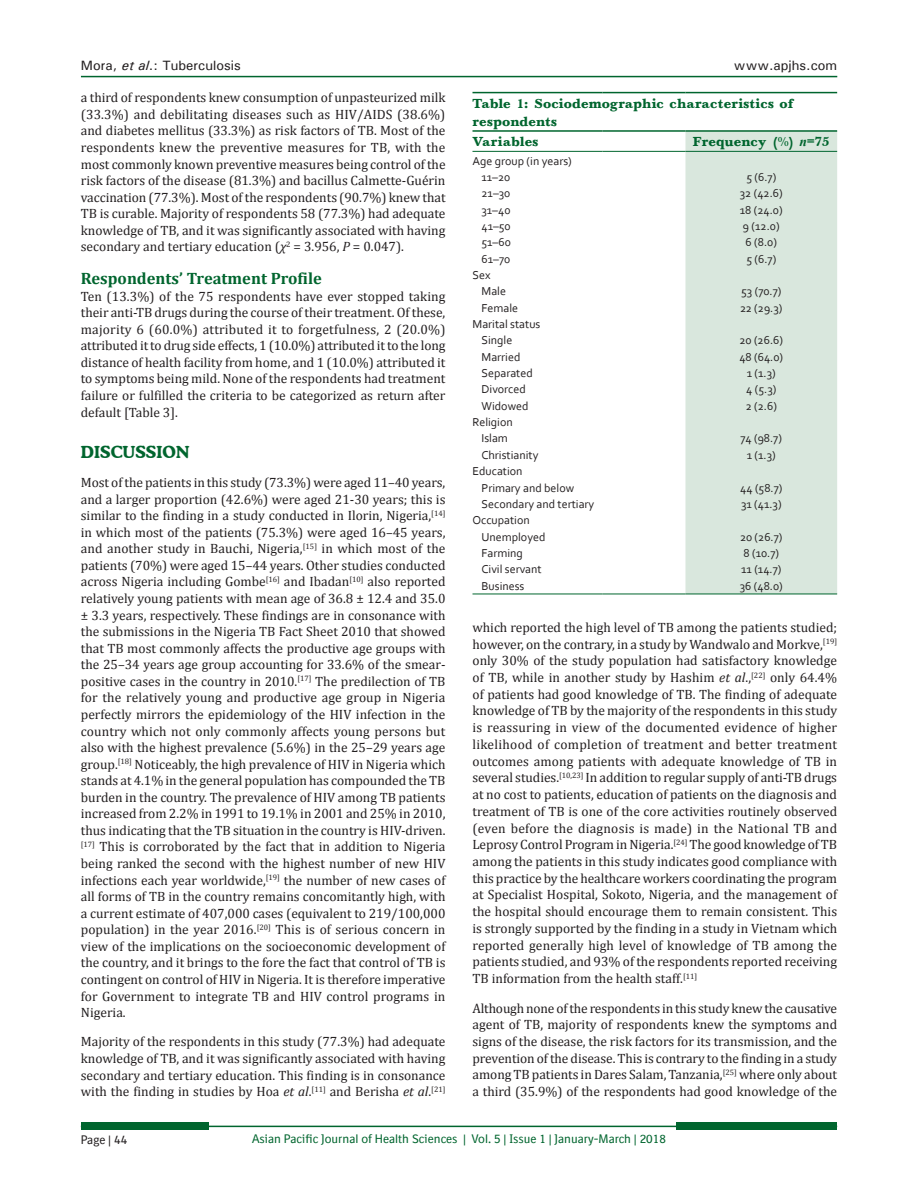
<style>
.page{position:relative;width:918px;height:1188px;background:#fff}
.page>*{position:absolute;margin:0;border:0;box-sizing:border-box;transform-origin:0 0}
.t1{font:700 16.5px "Cambria";color:#00652e}
.t2{font:700 16.5px "Cooper BT";color:#00652e}
.TX{font:13.5px/16.5px "Cambria";color:#231f20;text-align:justify}
.TT{font:700 13.5px/18px "Baskerville";letter-spacing:.005em;color:#00652e}
.t3{font:500 13.5px "Univers";color:#231f20}
.TB{font:12px "Corbel";color:#231f20}
.RF{font:12px "BI Sans";color:#00652e}
.TBL{font:12px "Corbel";color:#231f20}
.RF_Verso{font:12px "BI Sans";color:#231f20}
.s1{font-style:italic}
.s2{font-family:"Times New Roman";font-style:italic}
</style>
<div class="page">
<hr style="left:81px;top:76px;width:756px;height:1px;background:#00652e">
<div style="left:81px;top:1122px;width:127px;height:8px;background:#00652e"></div>
<div style="left:677px;top:1122px;width:160px;height:8px;background:#00652e"></div>
<hr style="left:81px;top:1126px;width:756px;height:1px;background:#00652e">
<div style="left:686px;top:132px;width:151px;height:462px;background:#d9e7dd"></div>
<hr style="left:473px;top:92px;width:129px;height:1px;background:#00652e">
<hr style="left:602px;top:92px;width:84px;height:1px;background:#00652e">
<hr style="left:686px;top:92px;width:151px;height:1px;background:#00652e">
<hr style="left:473px;top:594px;width:129px;height:1px;background:#00652e">
<hr style="left:602px;top:594px;width:84px;height:1px;background:#00652e">
<hr style="left:686px;top:594px;width:151px;height:1px;background:#00652e">
<hr style="left:473px;top:130px;width:129px;height:2px;background:#00652e">
<hr style="left:602px;top:130px;width:84px;height:2px;background:#00652e">
<hr style="left:686px;top:130px;width:151px;height:2px;background:#00652e">
<hr style="left:473px;top:151px;width:129px;height:1px;background:#00652e">
<hr style="left:602px;top:151px;width:84px;height:1px;background:#00652e">
<hr style="left:686px;top:151px;width:151px;height:1px;background:#00652e">
<p class="t3" style="left:81px;top:57px;width:161px">Mora, <span class="s1">et al</span>.: Tuberculosis</p>
<p class="t3" style="left:734px;top:57px;width:105px">www.apjhs.com</p>
<p class="TX" style="left:81px;top:89px;width:366px">a third of respondents knew consumption of unpasteurized milk (33.3%) and debilitating diseases such as HIV/AIDS (38.6%) and diabetes mellitus (33.3%) as risk factors of TB. Most of the respondents knew the preventive measures for TB, with the most commonly known preventive measures being control of the risk factors of the disease (81.3%) and bacillus Calmette-Guérin vaccination (77.3%). Most of the respondents (90.7%) knew that TB is curable. Majority of respondents 58 (77.3%) had adequate knowledge of TB, and it was significantly associated with having secondary and tertiary education (<span class="s1">χ</span><sup>2</sup> = 3.956, <span class="s1">P</span> = 0.047).</p>
<h2 class="t1" style="left:81px;top:267px;width:243px">Respondents’ Treatment Profile</h2>
<p class="TX" style="left:81px;top:288px;width:366px">Ten (13.3%) of the 75 respondents have ever stopped taking their anti-TB drugs during the course of their treatment. Of these, majority 6 (60.0%) attributed it to forgetfulness, 2 (20.0%) attributed it to drug side effects, 1 (10.0%) attributed it to the long distance of health facility from home, and 1 (10.0%) attributed it to symptoms being mild. None of the respondents had treatment failure or fulfilled the criteria to be categorized as return after default [Table 3].</p>
<h1 class="t2" style="left:81px;top:441px;width:110px">DISCUSSION</h1>
<p class="TX" style="left:81px;top:474px;width:366px">Most of the patients in this study (73.3%) were aged 11–40 years, and a larger proportion (42.6%) were aged 21-30 years; this is similar to the finding in a study conducted in Ilorin, Nigeria,<sup>[14] </sup>in which most of the patients (75.3%) were aged 16–45 years, and another study in Bauchi, Nigeria,<sup>[15]</sup> in which most of the patients (70%) were aged 15–44 years. Other studies conducted across Nigeria including Gombe<sup>[16]</sup> and Ibadan<sup>[10]</sup> also reported relatively young patients with mean age of 36.8 ± 12.4 and 35.0 ± 3.3 years, respectively. These findings are in consonance with the submissions in the Nigeria TB Fact Sheet 2010 that showed that TB most commonly affects the productive age groups with the 25–34 years age group accounting for 33.6% of the smear&shy;positive cases in the country in 2010.<sup>[17]</sup> The predilection of TB for the relatively young and productive age group in Nigeria perfectly mirrors the epidemiology of the HIV infection in the country which not only commonly affects young persons but also with the highest prevalence (5.6%) in the 25–29 years age group.<sup>[18]</sup> Noticeably, the high prevalence of HIV in Nigeria which stands at 4.1% in the general population has compounded the TB burden in the country. The prevalence of HIV among TB patients increased from 2.2% in 1991 to 19.1% in 2001 and 25% in 2010, thus indicating that the TB situation in the country is HIV-driven. <sup>[17]</sup> This is corroborated by the fact that in addition to Nigeria being ranked the second with the highest number of new HIV infections each year worldwide,<sup>[19]</sup> the number of new cases of all forms of TB in the country remains concomitantly high, with a current estimate of 407,000 cases (equivalent to 219/100,000 population) in the year 2016.<sup>[20]</sup> This is of serious concern in view of the implications on the socioeconomic development of the country, and it brings to the fore the fact that control of TB is contingent on control of HIV in Nigeria. It is therefore imperative for Government to integrate TB and HIV control programs in Nigeria.</p>
<p class="TX" style="left:81px;top:1034px;width:366px">Majority of the respondents in this study (77.3%) had adequate knowledge of TB, and it was significantly associated with having secondary and tertiary education. This finding is in consonance with the finding in studies by Hoa <span class="s1">et al</span>.<sup>[11]</sup> and Berisha <span class="s1">et al</span>.<sup>[21]</sup></p>
<p class="TT" style="left:473px;top:94px;width:323px">Table 1: Sociodemographic characteristics of respondents</p>
<p class="TT" style="left:473px;top:133px;width:67px">Variables</p>
<p class="TT" style="left:693px;top:133px;width:139px">Frequency (%) <span class="s2">n</span>=75</p>
<p class="TB" style="left:473px;top:153px;width:101px">Age group (in years)</p>
<p class="TB" style="left:482px;top:169px;width:30px">11–20</p>
<p class="TB" style="left:746px;top:169px;width:31px">5 (6.7)</p>
<p class="TB" style="left:482px;top:186px;width:30px">21–30</p>
<p class="TB" style="left:740px;top:186px;width:44px">32 (42.6)</p>
<p class="TB" style="left:482px;top:202px;width:31px">31–40</p>
<p class="TB" style="left:740px;top:202px;width:44px">18 (24.0)</p>
<p class="TB" style="left:482px;top:219px;width:31px">41–50</p>
<p class="TB" style="left:743px;top:219px;width:38px">9 (12.0)</p>
<p class="TB" style="left:482px;top:235px;width:31px">51–60</p>
<p class="TB" style="left:746px;top:235px;width:33px">6 (8.0)</p>
<p class="TB" style="left:482px;top:251px;width:30px">61–70</p>
<p class="TB" style="left:746px;top:251px;width:31px">5 (6.7)</p>
<p class="TB" style="left:473px;top:268px;width:20px">Sex</p>
<p class="TB" style="left:482px;top:284px;width:26px">Male</p>
<p class="TB" style="left:741px;top:284px;width:42px">53 (70.7)</p>
<p class="TB" style="left:482px;top:300px;width:38px">Female</p>
<p class="TB" style="left:740px;top:300px;width:44px">22 (29.3)</p>
<p class="TB" style="left:473px;top:317px;width:69px">Marital status</p>
<p class="TB" style="left:482px;top:333px;width:32px">Single</p>
<p class="TB" style="left:740px;top:333px;width:45px">20 (26.6)</p>
<p class="TB" style="left:482px;top:349px;width:40px">Married</p>
<p class="TB" style="left:739px;top:349px;width:45px">48 (64.0)</p>
<p class="TB" style="left:482px;top:366px;width:53px">Separated</p>
<p class="TB" style="left:747px;top:366px;width:30px">1 (1.3)</p>
<p class="TB" style="left:482px;top:382px;width:46px">Divorced</p>
<p class="TB" style="left:746px;top:382px;width:32px">4 (5.3)</p>
<p class="TB" style="left:482px;top:398px;width:49px">Widowed</p>
<p class="TB" style="left:746px;top:398px;width:33px">2 (2.6)</p>
<p class="TB" style="left:473px;top:415px;width:42px">Religion</p>
<p class="TB" style="left:482px;top:431px;width:28px">Islam</p>
<p class="TB" style="left:741px;top:431px;width:43px">74 (98.7)</p>
<p class="TB" style="left:482px;top:447px;width:58px">Christianity</p>
<p class="TB" style="left:747px;top:447px;width:30px">1 (1.3)</p>
<p class="TB" style="left:473px;top:464px;width:52px">Education</p>
<p class="TB" style="left:482px;top:480px;width:94px">Primary and below</p>
<p class="TB" style="left:740px;top:480px;width:44px">44 (58.7)</p>
<p class="TB" style="left:482px;top:496px;width:114px">Secondary and tertiary</p>
<p class="TB" style="left:741px;top:496px;width:42px">31 (41.3)</p>
<p class="TB" style="left:473px;top:513px;width:59px">Occupation</p>
<p class="TB" style="left:482px;top:529px;width:66px">Unemployed</p>
<p class="TB" style="left:740px;top:529px;width:44px">20 (26.7)</p>
<p class="TB" style="left:482px;top:545px;width:43px">Farming</p>
<p class="TB" style="left:744px;top:545px;width:37px">8 (10.7)</p>
<p class="TB" style="left:482px;top:562px;width:62px">Civil servant</p>
<p class="TB" style="left:741px;top:562px;width:42px">11 (14.7)</p>
<p class="TBL" style="left:482px;top:578px;width:44px">Business</p>
<p class="TBL" style="left:740px;top:578px;width:45px">36 (48.0)</p>
<p class="TX" style="left:473px;top:619px;width:366px">which reported the high level of TB among the patients studied; however, on the contrary, in a study by Wandwalo and Morkve,<sup>[19] </sup>only 30% of the study population had satisfactory knowledge of TB, while in another study by Hashim <span class="s1">et al</span>.,<sup>[22]</sup> only 64.4% of patients had good knowledge of TB. The finding of adequate knowledge of TB by the majority of the respondents in this study is reassuring in view of the documented evidence of higher likelihood of completion of treatment and better treatment outcomes among patients with adequate knowledge of TB in several studies.<sup>[10,23]</sup> In addition to regular supply of anti-TB drugs at no cost to patients, education of patients on the diagnosis and treatment of TB is one of the core activities routinely observed (even before the diagnosis is made) in the National TB and Leprosy Control Program in Nigeria.<sup>[24]</sup> The good knowledge of TB among the patients in this study indicates good compliance with this practice by the healthcare workers coordinating the program at Specialist Hospital, Sokoto, Nigeria, and the management of the hospital should encourage them to remain consistent. This is strongly supported by the finding in a study in Vietnam which reported generally high level of knowledge of TB among the patients studied, and 93% of the respondents reported receiving TB information from the health staff.<sup>[11]</sup></p>
<p class="TX" style="left:473px;top:1000px;width:366px">Although none of the respondents in this study knew the causative agent of TB, majority of respondents knew the symptoms and signs of the disease, the risk factors for its transmission, and the prevention of the disease. This is contrary to the finding in a study among TB patients in Dares Salam, Tanzania,<sup>[25]</sup> where only about a third (35.9%) of the respondents had good knowledge of the</p>
<p class="RF_Verso" style="left:81px;top:1133px;width:48px">Page | 44</p>
<p class="RF" style="left:252px;top:1132px;width:415px">Asian Pacific Journal of Health Sciences | Vol. 5 | Issue 1 | January-March | 2018</p>
</div>
